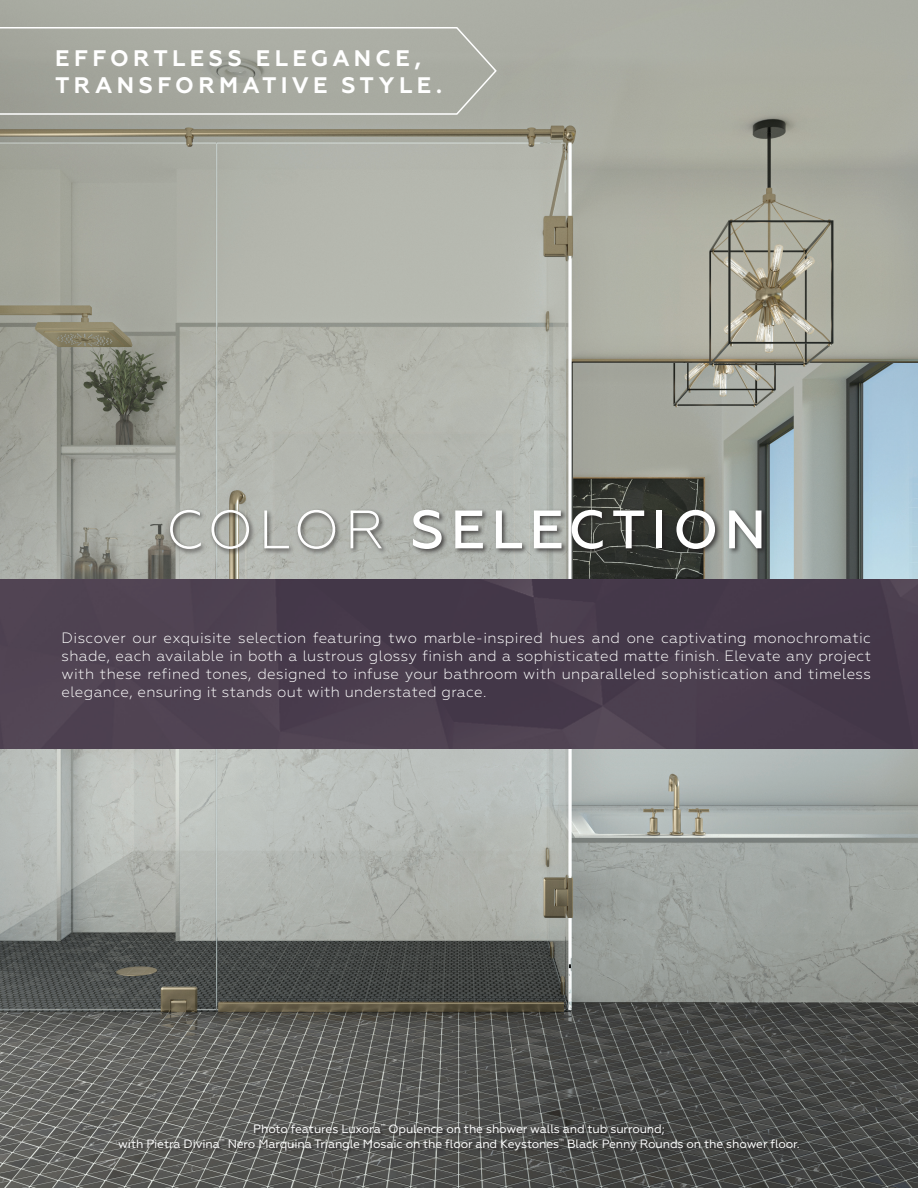
<style>
.page{position:relative;width:918px;height:1188px;background:#fff}
.page>*{position:absolute;margin:0;border:0;box-sizing:border-box;transform-origin:0 0}
.t1{font:500 54px "Geometria";letter-spacing:.11em;color:#fff}
.t2{font:700 22.5px/27px "Geometria";letter-spacing:.19em;color:#fff}
.t3{font:300 15px/18px "Geometria";letter-spacing:.025em;color:#fff;text-align:justify}
.DAL_SS_Photo_Caption{font:12px/14.4px "Geometria";letter-spacing:-.01em;color:#fff;text-align:center}
.s1{font-weight:300}
</style>
<div class="page">
<img style="left:0;top:0;width:918px;height:1188px">
<div style="left:119px;top:1124px;width:684px;height:29px;background:#231f20;opacity:.75"></div>
<svg style="left:0;top:26px;width:498px;height:90px;background:#a9aba2"></svg>
<div style="left:168px;top:508px;width:600px;height:48px;background:#231f20;opacity:.75"></div>
<img style="left:0;top:579px;width:918px;height:169px">
<p class="t2" style="left:55px;top:45px;width:388px">EFFORTLESS ELEGANCE,<br>TRANSFORMATIVE STYLE.</p>
<p class="t1" style="left:166px;top:498px;width:602px"><span class="s1">COLOR</span> SELECTION</p>
<p class="t3" style="left:62px;top:628px;width:811px">Discover our exquisite selection featuring two marble-inspired hues and one captivating monochromatic shade, each available in both a lustrous glossy finish and a sophisticated matte finish. Elevate any project with these refined tones, designed to infuse your bathroom with unparalleled sophistication and timeless elegance, ensuring it stands out with understated grace.</p>
<p class="DAL_SS_Photo_Caption" style="left:118px;top:1122px;width:683px">Photo features Luxora<sup>™</sup> Opulence on the shower walls and tub surround;<br>with Pietra Divina<sup>™</sup> Nero Marquina Triangle Mosaic on the floor and Keystones<sup>™</sup> Black Penny Rounds on the shower floor.</p>
</div>
